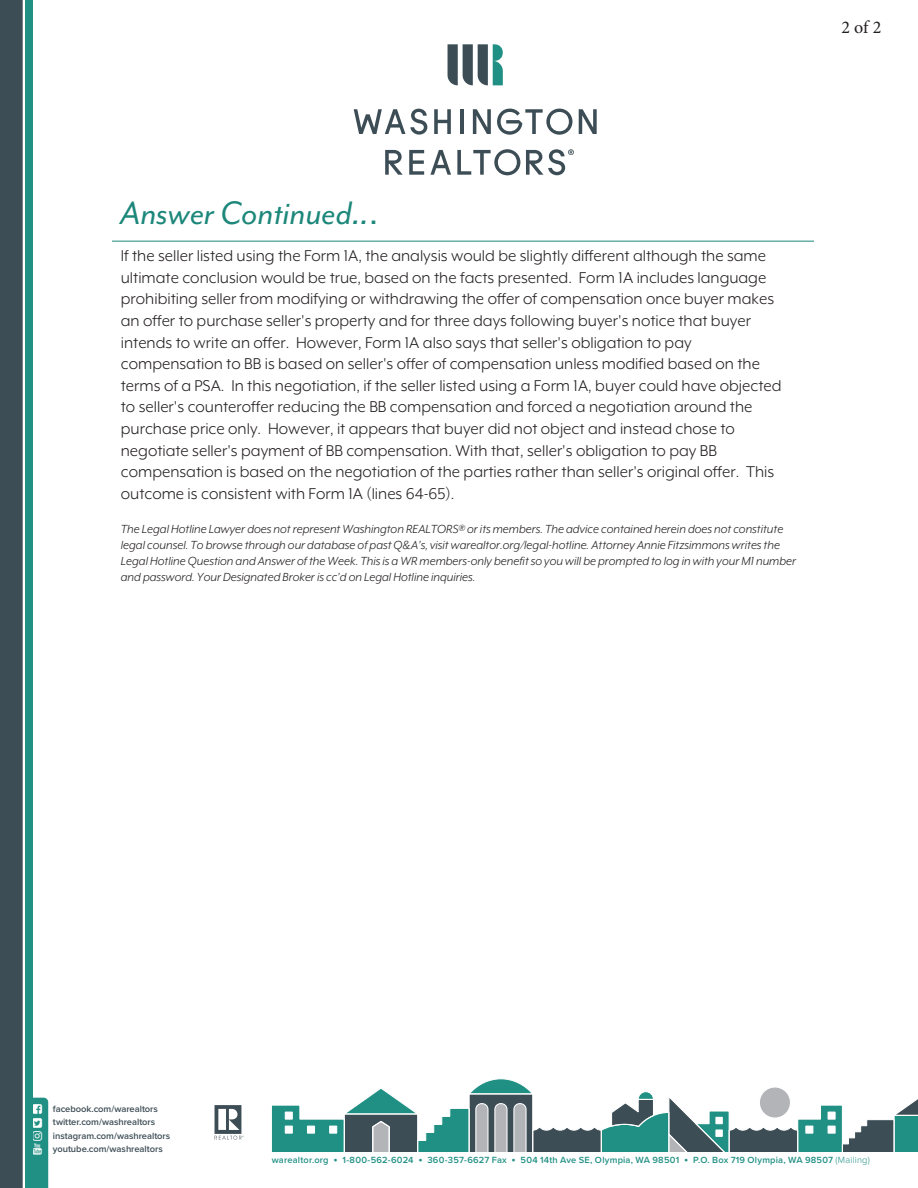
<style>
.page{position:relative;width:918px;height:1188px;background:#fff}
.page>*{position:absolute;margin:0;border:0;box-sizing:border-box;transform-origin:0 0}
.t1{font:italic 37.5px "Mr Eaves Mod OT";color:#1c877a}
.t2{font:18px/21.6px "Mr Eaves XL Mod OT";color:#231f20}
.t3{font:18px "Minion Pro";color:#231f20}
.t4{font:italic 13.5px/16.2px "Mr Eaves XL Mod OT";color:#231f20}
.t5{font:600 9.45px/13.4px "Proxima Nova";letter-spacing:-.005em;color:#3d4d55}
.t6{font:600 9.3px "Proxima Nova";letter-spacing:.025em;color:#219084}
.s1{font-style:normal}
.s2{font-size:11.85px}
.s3{font-weight:300}
</style>
<div class="page">
<svg style="left:409px;top:150px;width:15px;height:25px"></svg>
<svg style="left:430px;top:150px;width:21px;height:25px"></svg>
<svg style="left:457px;top:149px;width:63px;height:26px"></svg>
<svg style="left:385px;top:150px;width:18px;height:25px"></svg>
<svg style="left:434px;top:109px;width:17px;height:25px"></svg>
<svg style="left:473px;top:109px;width:18px;height:25px"></svg>
<svg style="left:497px;top:109px;width:75px;height:26px"></svg>
<svg style="left:579px;top:109px;width:18px;height:25px"></svg>
<hr style="left:460px;top:109px;width:4px;height:25px;background:#3d4d55">
<svg style="left:354px;top:109px;width:73px;height:26px"></svg>
<svg style="left:526px;top:149px;width:48px;height:26px"></svg>
<svg style="left:448px;top:44px;width:55px;height:41px"></svg>
<svg style="left:214px;top:1105px;width:30px;height:35px"></svg>
<svg style="left:271px;top:1078px;width:647px;height:74px"></svg>
<div style="left:759px;top:1086px;width:32px;height:33px;border:1px solid #fff;border-radius:50%"></div>
<hr style="left:112px;top:241px;width:702px;height:1px;background:#1c877a">
<svg style="left:0;top:0;width:48px;height:1188px"></svg>
<p class="t3" style="left:841px;top:15px;width:41px">2 of 2</p>
<h1 class="t1" style="left:120px;top:193px;width:260px">Answer Continued..<span class="s1">.</span></h1>
<p class="t2" style="left:121px;top:245px;width:662px">If the seller listed using the Form 1A, the analysis would be slightly different although the same ultimate conclusion would be true, based on the facts presented. Form 1A includes language prohibiting seller from modifying or withdrawing the offer of compensation once buyer makes an offer to purchase seller's property and for three days following buyer's notice that buyer intends to write an offer. However, Form 1A also says that seller's obligation to pay compensation to BB is based on seller's offer of compensation unless modified based on the terms of a PSA. In this negotiation, if the seller listed using a Form 1A, buyer could have objected to seller's counteroffer reducing the BB compensation and forced a negotiation around the purchase price only. However, it appears that buyer did not object and instead chose to negotiate seller's payment of BB compensation. With that, seller's obligation to pay BB compensation is based on the negotiation of the parties rather than seller's original offer. This outcome is consistent with Form 1A (lines 64-65).</p>
<p class="t4" style="left:121px;top:521px;width:677px">The Legal Hotline Lawyer does not represent Washington REALTORS® or its members. The advice contained herein does not constitute legal counsel. To browse through our database of past Q&amp;A’s, visit warealtor.org/legal-hotline. Attorney Annie Fitzsimmons writes the Legal Hotline Question and Answer of the Week. This is a WR members-only benefit so you will be prompted to log in with your M1 number and password. Your Designated Broker is cc’d on Legal Hotline inquiries.</p>
<p class="t5" style="left:53px;top:1102px;width:119px">facebook.com/warealtors twitter.com/washrealtors instagram.com/washrealtors youtube.com/washrealtors</p>
<p class="t6" style="left:272px;top:1153px;width:600px">warealtor.org <span class="s2">•</span> 1-800-562-6024 <span class="s2">•</span> 360-357-6627 Fax <span class="s2">•</span> 504 14th Ave SE, Olympia, WA 98501 <span class="s2">•</span> P.O. Box 719 Olympia, WA 98507 <span class="s3">(Mailing)</span></p>
</div>
